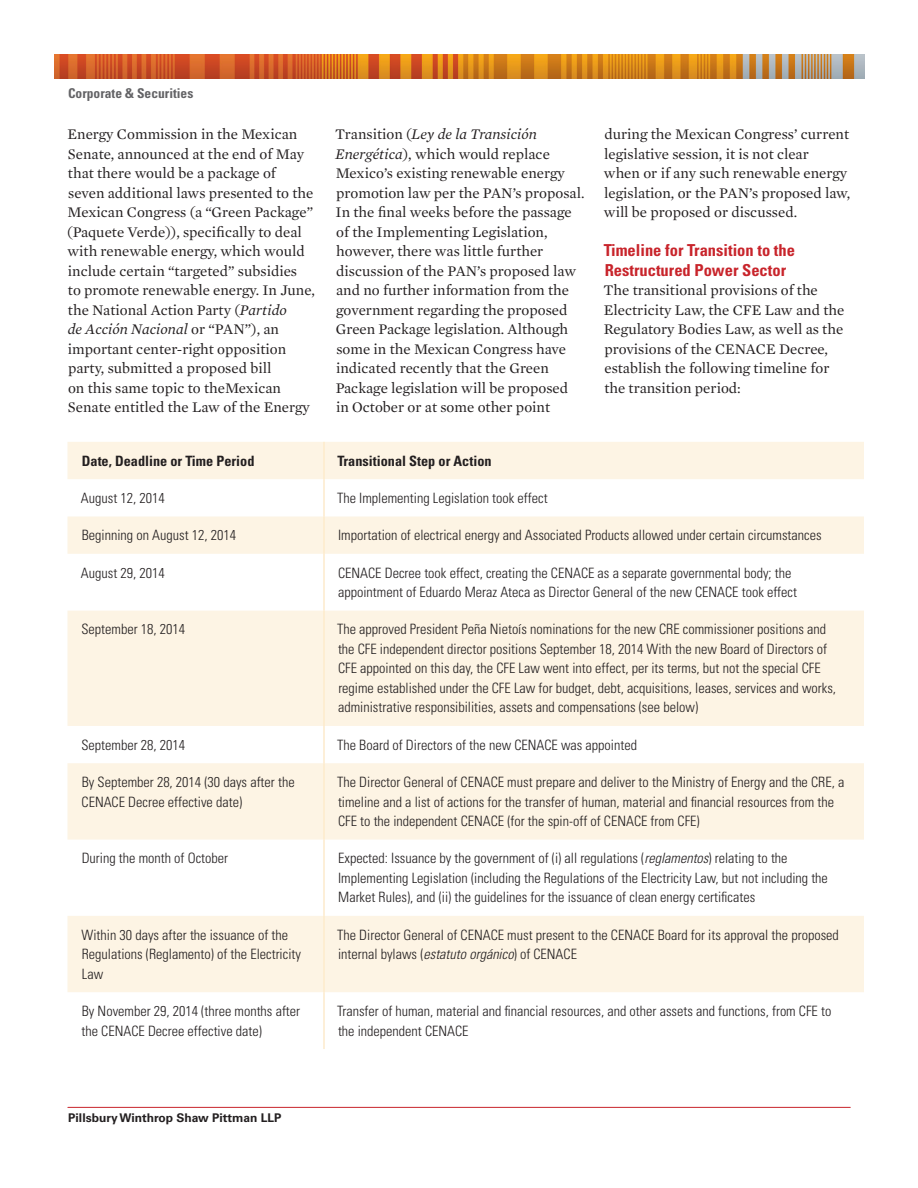
<style>
.page{position:relative;width:918px;height:1188px;background:#fff}
.page>*{position:absolute;margin:0;border:0;box-sizing:border-box;transform-origin:0 0}
.Body_-_Header_1{font:700 condensed 16.5px/19.5px "Univers LT Std";color:#c8242b}
.Body_-_Main{font:15px/19.5px "Mercury Text G1";color:#231f20}
.attorney_info{font:300 condensed 14.25px/19.5px "Univers LT Std";color:#231f20}
.attorney_info-2{font:700 condensed 14.25px "Univers LT Std";color:#231f20}
.t1{font:700 condensed 13.5px "Univers LT Std";color:#636366}
.t2{font:700 12px "Univers LT Std";color:#231f20}
.s1{font-style:italic}
</style>
<div class="page">
<svg style="left:68px;top:442px;width:796px;height:550px;fill:#fdf4e4"></svg>
<hr style="left:323px;top:442px;width:2px;height:37px;background:#fdebcc">
<hr style="left:323px;top:479px;width:2px;height:37px;background:#fdebcc">
<hr style="left:323px;top:516px;width:2px;height:38px;background:#fdebcc">
<hr style="left:323px;top:554px;width:2px;height:57px;background:#fdebcc">
<hr style="left:323px;top:611px;width:2px;height:115px;background:#fdebcc">
<hr style="left:323px;top:726px;width:2px;height:37px;background:#fdebcc">
<hr style="left:323px;top:763px;width:2px;height:77px;background:#fdebcc">
<hr style="left:323px;top:840px;width:2px;height:76px;background:#fdebcc">
<hr style="left:323px;top:916px;width:2px;height:76px;background:#fdebcc">
<hr style="left:323px;top:992px;width:2px;height:57px;background:#fdebcc">
<hr style="left:68px;top:1107px;width:782px;height:1px;background:#c8242b">
<img style="left:54px;top:54px;width:810px;height:25px">
<p class="t1" style="left:68px;top:85px;width:127px">Corporate &amp; Securities</p>
<p class="Body_-_Main" style="left:67px;top:124px;width:249px">Energy Commission in the Mexican Senate, announced at the end of May that there would be a package of seven additional laws presented to the Mexican Congress (a “Green Package” (Paquete Verde)), specifically to deal with renewable energy, which would include certain “targeted” subsidies<br>to promote renewable energy. In June, the National Action Party (<span class="s1">Partido<br>de Acción Nacional</span> or “PAN”), an important center-right opposition party, submitted a proposed bill<br>on this same topic to theMexican Senate entitled the Law of the Energy</p>
<p class="Body_-_Main" style="left:335px;top:124px;width:251px">Transition (<span class="s1">Ley de la Transición Energética</span>), which would replace Mexico’s existing renewable energy promotion law per the PAN’s proposal.<br>In the final weeks before the passage of the Implementing Legislation, however, there was little further discussion of the PAN’s proposed law and no further information from the government regarding the proposed Green Package legislation. Although some in the Mexican Congress have indicated recently that the Green Package legislation will be proposed<br>in October or at some other point</p>
<p class="Body_-_Main" style="left:604px;top:124px;width:248px">during the Mexican Congress’ current legislative session, it is not clear<br>when or if any such renewable energy legislation, or the PAN’s proposed law, will be proposed or discussed.</p>
<p class="Body_-_Header_1" style="left:604px;top:241px;width:193px">Timeline for Transition to the<br>Restructured Power Sector</p>
<p class="Body_-_Main" style="left:604px;top:280px;width:242px">The transitional provisions of the Electricity Law, the CFE Law and the Regulatory Bodies Law, as well as the provisions of the CENACE Decree, establish the following timeline for the transition period:</p>
<p class="attorney_info-2" style="left:82px;top:452px;width:174px">Date, Deadline or Time Period</p>
<p class="attorney_info-2" style="left:338px;top:452px;width:156px">Transitional Step or Action</p>
<p class="attorney_info" style="left:81px;top:488px;width:85px">August 12, 2014</p>
<p class="attorney_info" style="left:337px;top:488px;width:212px">The Implementing Legislation took effect</p>
<p class="attorney_info" style="left:82px;top:526px;width:156px">Beginning on August 12, 2014</p>
<p class="attorney_info" style="left:338px;top:526px;width:485px">Importation of electrical energy and Associated Products allowed under certain circumstances</p>
<p class="attorney_info" style="left:81px;top:563px;width:85px">August 29, 2014</p>
<p class="attorney_info" style="left:338px;top:563px;width:461px">CENACE Decree took effect, creating the CENACE as a separate governmental body; the appointment of Eduardo Meraz Ateca as Director General of the new CENACE took effect</p>
<p class="attorney_info" style="left:81px;top:620px;width:105px">September 18, 2014</p>
<p class="attorney_info" style="left:337px;top:620px;width:500px">The approved President Peña Nietoís nominations for the new CRE commissioner positions and the CFE independent director positions September 18, 2014 With the new Board of Directors of CFE appointed on this day, the CFE Law went into effect, per its terms, but not the special CFE regime established under the CFE Law for budget, debt, acquisitions, leases, services and works, administrative responsibilities, assets and compensations (see below)</p>
<p class="attorney_info" style="left:81px;top:735px;width:105px">September 28, 2014</p>
<p class="attorney_info" style="left:337px;top:735px;width:301px">The Board of Directors of the new CENACE was appointed</p>
<p class="attorney_info" style="left:82px;top:772px;width:215px">By September 28, 2014 (30 days after the<br>CENACE Decree effective date)</p>
<p class="attorney_info" style="left:337px;top:772px;width:509px">The Director General of CENACE must prepare and deliver to the Ministry of Energy and the CRE, a timeline and a list of actions for the transfer of human, material and financial resources from the<br>CFE to the independent CENACE (for the spin-off of CENACE from CFE)</p>
<p class="attorney_info" style="left:82px;top:849px;width:148px">During the month of October</p>
<p class="attorney_info" style="left:338px;top:849px;width:491px">Expected: Issuance by the government of (i) all regulations (<span class="s1">reglamentos</span>) relating to the<br>Implementing Legislation (including the Regulations of the Electricity Law, but not including the<br>Market Rules), and (ii) the guidelines for the issuance of clean energy certificates</p>
<p class="attorney_info" style="left:82px;top:925px;width:221px">Within 30 days after the issuance of the<br>Regulations (Reglamento) of the Electricity<br>Law</p>
<p class="attorney_info" style="left:337px;top:925px;width:503px">The Director General of CENACE must present to the CENACE Board for its approval the proposed internal bylaws (<span class="s1">estatuto orgánico</span>) of CENACE</p>
<p class="attorney_info" style="left:82px;top:1001px;width:220px">By November 29, 2014 (three months after the CENACE Decree effective date)</p>
<p class="attorney_info" style="left:337px;top:1001px;width:496px">Transfer of human, material and financial resources, and other assets and functions, from CFE to the independent CENACE</p>
<p class="t2" style="left:68px;top:1111px;width:215px">Pillsbury Winthrop Shaw Pittman LLP</p>
</div>
